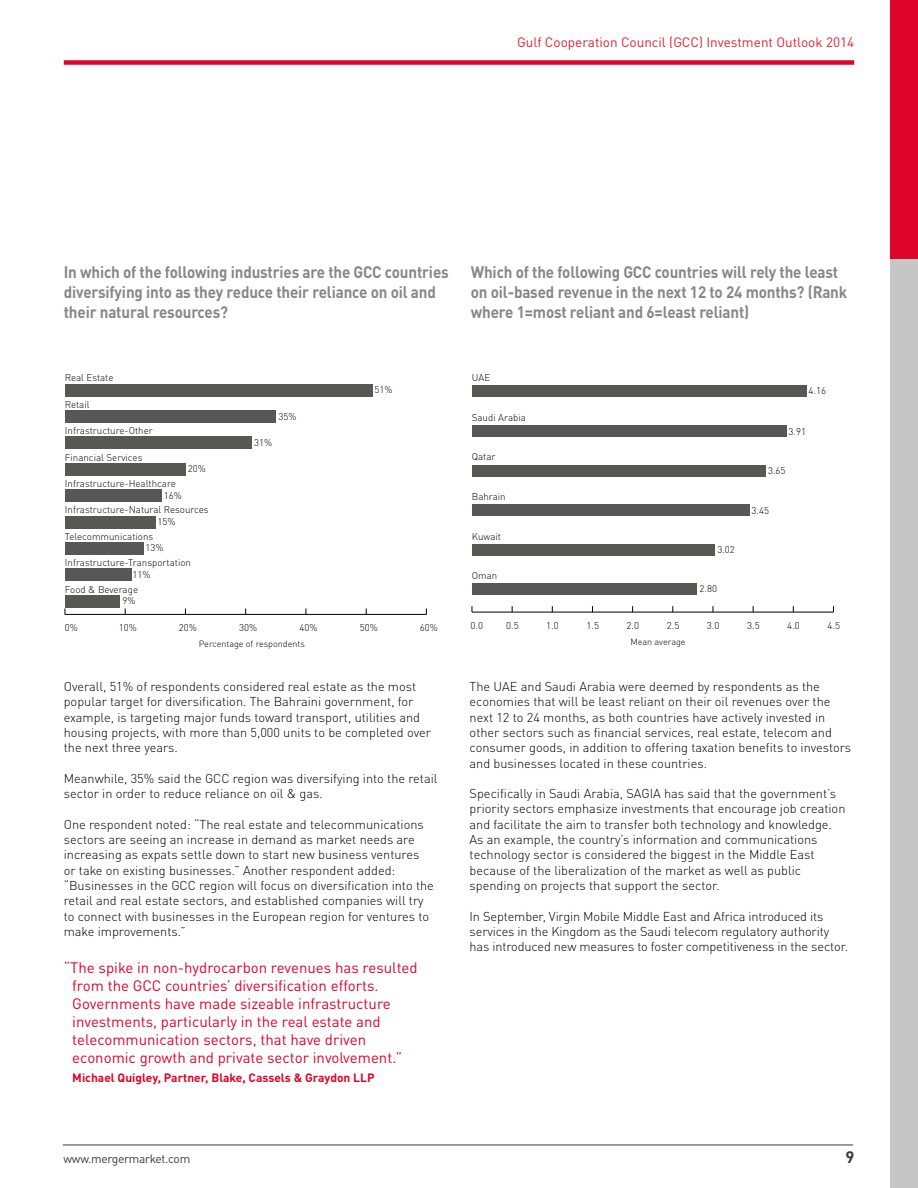
<style>
.page{position:relative;width:918px;height:1188px;background:#fff}
.page>*{position:absolute;margin:0;border:0;box-sizing:border-box;transform-origin:0 0}
.t1{font:700 16.5px/19.8px "DINOT";letter-spacing:-.01em;color:#878787;scale:.92 1}
.t2{font:700 16.5px "DINOT";color:#3c3c3b}
.t3{font:15px/18px "DINOT";color:#dd052b}
.t4{font:13.5px "DINOT";color:#df2232}
.t5{font:300 12.75px/15.3px "DINOT";color:#000}
.t6{font:700 12px "DINOT";color:#dd052b}
.t7{font:12px "DINOT";letter-spacing:-.025em;color:#3c3c3b}
.t8{font:300 9.75px "DINOT";color:#000}
.t9{font:300 9px "DINOT";color:#000}
</style>
<div class="page">
<div style="left:890px;top:0;width:28px;height:259px;background:#dd052b"></div>
<div style="left:890px;top:259px;width:28px;height:929px;background:#c6c6c6"></div>
<div style="left:64px;top:60px;width:790px;height:5px;background:#dd052b"></div>
<hr style="left:63px;top:1145px;width:790px;height:1px;background:#3c3c3b">
<hr style="left:472px;top:612px;width:361px;height:1px;background:#000">
<div style="left:472px;top:386px;width:334px;height:11px;background:#575756"></div>
<div style="left:472px;top:425px;width:314px;height:12px;background:#575756"></div>
<div style="left:472px;top:465px;width:293px;height:11px;background:#575756"></div>
<div style="left:472px;top:504px;width:277px;height:12px;background:#575756"></div>
<div style="left:472px;top:544px;width:243px;height:12px;background:#575756"></div>
<div style="left:472px;top:583px;width:225px;height:12px;background:#575756"></div>
<hr style="left:65px;top:614px;width:361px;height:1px;background:#000">
<div style="left:65px;top:384px;width:307px;height:12px;background:#575756"></div>
<div style="left:65px;top:410px;width:211px;height:13px;background:#575756"></div>
<div style="left:65px;top:437px;width:187px;height:12px;background:#575756"></div>
<div style="left:65px;top:463px;width:120px;height:12px;background:#575756"></div>
<div style="left:65px;top:490px;width:96px;height:12px;background:#575756"></div>
<div style="left:65px;top:516px;width:90px;height:12px;background:#575756"></div>
<div style="left:65px;top:542px;width:78px;height:13px;background:#575756"></div>
<div style="left:65px;top:569px;width:66px;height:12px;background:#575756"></div>
<div style="left:65px;top:595px;width:54px;height:12px;background:#575756"></div>
<p class="t4" style="left:517px;top:34px;width:339px">Gulf Cooperation Council (GCC) Investment Outlook 2014</p>
<p class="t1" style="left:64px;top:262px;width:420px">In which of the following industries are the GCC countries diversifying into as they reduce their reliance on oil and their natural resources?</p>
<p class="t1" style="left:471px;top:262px;width:411px">Which of the following GCC countries will rely the least on oil-based revenue in the next 12 to 24 months? (Rank where 1=most reliant and 6=least reliant)</p>
<p class="t8" style="left:65px;top:372px;width:50px">Real Estate</p>
<p class="t8" style="left:65px;top:398px;width:26px">Retail</p>
<p class="t8" style="left:65px;top:425px;width:89px">Infrastructure-Other</p>
<p class="t8" style="left:65px;top:451px;width:79px">Financial Services</p>
<p class="t8" style="left:65px;top:477px;width:112px">Infrastructure-Healthcare</p>
<p class="t8" style="left:188px;top:463px;width:20px">20%</p>
<p class="t8" style="left:164px;top:490px;width:20px">16%</p>
<p class="t8" style="left:158px;top:516px;width:20px">15%</p>
<p class="t8" style="left:146px;top:542px;width:20px">13%</p>
<p class="t8" style="left:133px;top:568px;width:20px">11%</p>
<p class="t8" style="left:123px;top:595px;width:15px">9%</p>
<p class="t8" style="left:65px;top:504px;width:145px">Infrastructure-Natural Resources</p>
<p class="t8" style="left:65px;top:530px;width:90px">Telecommunications</p>
<p class="t8" style="left:65px;top:557px;width:128px">Infrastructure-Transportation</p>
<p class="t8" style="left:65px;top:583px;width:75px">Food &amp; Beverage</p>
<p class="t8" style="left:278px;top:410px;width:20px">35%</p>
<p class="t8" style="left:254px;top:436px;width:20px">31%</p>
<p class="t8" style="left:375px;top:384px;width:20px">51%</p>
<p class="t8" style="left:65px;top:621px;width:15px">0%</p>
<p class="t8" style="left:119px;top:621px;width:20px">10%</p>
<p class="t8" style="left:179px;top:621px;width:20px">20%</p>
<p class="t8" style="left:239px;top:621px;width:20px">30%</p>
<p class="t8" style="left:299px;top:621px;width:20px">40%</p>
<p class="t8" style="left:360px;top:621px;width:20px">50%</p>
<p class="t8" style="left:420px;top:621px;width:20px">60%</p>
<p class="t9" style="left:199px;top:638px;width:108px">Percentage of respondents</p>
<p class="t5" style="left:64px;top:679px;width:369px">Overall, 51% of respondents considered real estate as the most popular target for diversification. The Bahraini government, for example, is targeting major funds toward transport, utilities and housing projects, with more than 5,000 units to be completed over the next three years.</p>
<p class="t5" style="left:64px;top:771px;width:375px">Meanwhile, 35% said the GCC region was diversifying into the retail sector in order to reduce reliance on oil &amp; gas.</p>
<p class="t5" style="left:64px;top:816px;width:372px">One respondent noted: “The real estate and telecommunications sectors are seeing an increase in demand as market needs are increasing as expats settle down to start new business ventures or take on existing businesses.” Another respondent added: “Businesses in the GCC region will focus on diversification into the retail and real estate sectors, and established companies will try to connect with businesses in the European region for ventures to make improvements.”</p>
<p class="t3" style="left:72px;top:958px;width:347px;text-indent:-9px">“The spike in non-hydrocarbon revenues has resulted from the GCC countries’ diversification efforts.<br>Governments have made sizeable infrastructure investments, particularly in the real estate and telecommunication sectors, that have driven economic growth and private sector involvement.”</p>
<p class="t6" style="left:72px;top:1069px;width:304px">Michael Quigley, Partner, Blake, Cassels &amp; Graydon LLP</p>
<p class="t8" style="left:472px;top:372px;width:20px">UAE</p>
<p class="t8" style="left:472px;top:411px;width:56px">Saudi Arabia</p>
<p class="t8" style="left:472px;top:451px;width:25px">Qatar</p>
<p class="t8" style="left:472px;top:490px;width:35px">Bahrain</p>
<p class="t8" style="left:472px;top:530px;width:31px">Kuwait</p>
<p class="t8" style="left:472px;top:570px;width:27px">Oman</p>
<p class="t8" style="left:717px;top:543px;width:19px">3.02</p>
<p class="t8" style="left:700px;top:583px;width:19px">2.80</p>
<p class="t8" style="left:809px;top:385px;width:19px">4.16</p>
<p class="t8" style="left:789px;top:425px;width:19px">3.91</p>
<p class="t8" style="left:768px;top:464px;width:19px">3.65</p>
<p class="t8" style="left:751px;top:504px;width:19px">3.45</p>
<p class="t8" style="left:470px;top:619px;width:14px">0.0</p>
<p class="t8" style="left:506px;top:619px;width:14px">0.5</p>
<p class="t8" style="left:546px;top:619px;width:14px">1.0</p>
<p class="t8" style="left:586px;top:619px;width:14px">1.5</p>
<p class="t8" style="left:627px;top:619px;width:14px">2.0</p>
<p class="t8" style="left:667px;top:619px;width:14px">2.5</p>
<p class="t8" style="left:707px;top:619px;width:14px">3.0</p>
<p class="t8" style="left:747px;top:619px;width:14px">3.5</p>
<p class="t8" style="left:787px;top:619px;width:14px">4.0</p>
<p class="t8" style="left:827px;top:619px;width:14px">4.5</p>
<p class="t9" style="left:630px;top:636px;width:57px">Mean average</p>
<p class="t5" style="left:470px;top:679px;width:383px">The UAE and Saudi Arabia were deemed by respondents as the economies that will be least reliant on their oil revenues over the next 12 to 24 months, as both countries have actively invested in other sectors such as financial services, real estate, telecom and consumer goods, in addition to offering taxation benefits to investors and businesses located in these countries.</p>
<p class="t5" style="left:470px;top:786px;width:377px">Specifically in Saudi Arabia, SAGIA has said that the government’s priority sectors emphasize investments that encourage job creation and facilitate the aim to transfer both technology and knowledge.<br>As an example, the country’s information and communications technology sector is considered the biggest in the Middle East because of the liberalization of the market as well as public spending on projects that support the sector.</p>
<p class="t5" style="left:470px;top:908px;width:380px">In September, Virgin Mobile Middle East and Africa introduced its services in the Kingdom as the Saudi telecom regulatory authority has introduced new measures to foster competitiveness in the sector.</p>
<p class="t7" style="left:64px;top:1151px;width:128px">www.mergermarket.com</p>
<p class="t2" style="left:845px;top:1146px;width:10px">9</p>
</div>
